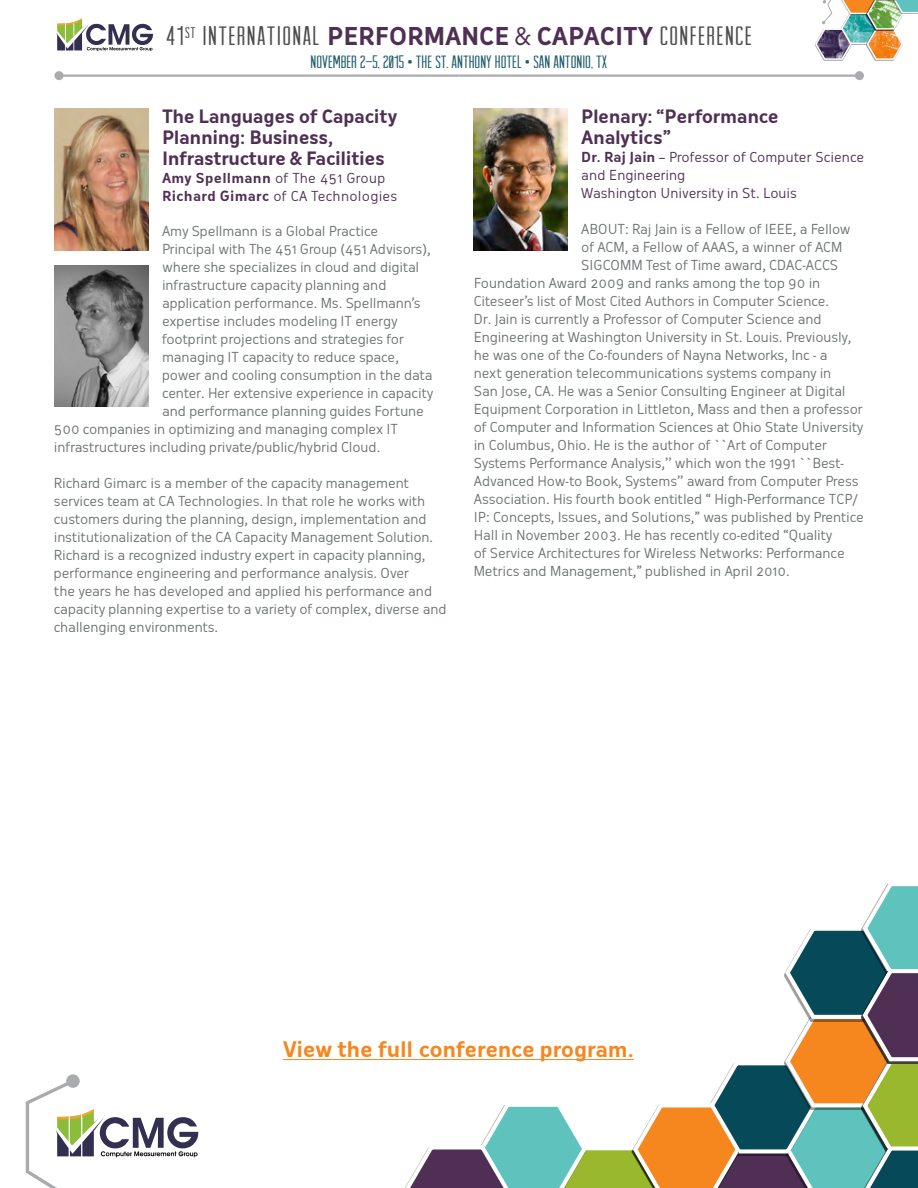
<style>
.page{position:relative;width:918px;height:1188px;background:#fff}
.page>*{position:absolute;margin:0;border:0;box-sizing:border-box;transform-origin:0 0}
.t1{font:27px "Arvil Sans";letter-spacing:.05em;color:#4d4d4f}
.t2{font:700 21px "Oceania";letter-spacing:-.015em;color:#f6871f}
.t3{font:700 18px/21px "Oceania";letter-spacing:-.02em;color:#4f3054}
.t4{font:18px "Arvil Sans";color:#1f5c6a}
.t5{font:13.5px/18px "Oceania";letter-spacing:-.015em;color:#6c7172}
.t6{font:13.5px/18px "Oceania";color:#4f3054}
.s1{font-family:"Oceania";font-weight:700;font-size:24px;color:#4f3054}
.s2{font-family:"Oceania";font-size:24px;color:#4f3054}
.s3{font-weight:700}
</style>
<div class="page">
<hr style="left:283px;top:1059px;width:351px;height:1px;background:#f6871f">
<svg style="left:56px;top:18px;width:97px;height:33px"></svg>
<img style="left:815px;top:0;width:103px;height:61px">
<hr style="left:459px;top:75px;width:400px;height:2px;background:#a9abae">
<div style="left:855px;top:71px;width:9px;height:9px;background:#a9abae;border-radius:50%"></div>
<hr style="left:59px;top:75px;width:400px;height:2px;background:#a9abae">
<div style="left:55px;top:71px;width:9px;height:9px;background:#a9abae;border-radius:50%"></div>
<svg style="left:401px;top:884px;width:517px;height:304px"></svg>
<svg style="left:25px;top:1082px;width:173px;height:106px"></svg>
<div style="left:66px;top:1074px;width:14px;height:14px;background:#a9abae;border-radius:50%"></div>
<img style="left:474px;top:109px;width:94px;height:141px">
<img style="left:55px;top:109px;width:94px;height:141px">
<img style="left:55px;top:266px;width:94px;height:141px">
<h1 class="t1" style="left:166px;top:21px;width:587px">41<sup>ST</sup> INTERNATIONAL <span class="s1">PERFORMANCE</span> <span class="s2">&amp;</span> <span class="s1">CAPACITY</span> CONFERENCE</h1>
<h3 class="t4" style="left:311px;top:52px;width:298px">NOVEMBER 2–5, 2015 • THE ST. ANTHONY HOTEL • SAN ANTONIO, TX</h3>
<h3 class="t3" style="left:162px;top:106px;width:237px">The Languages of Capacity<br>Planning: Business,<br>Infrastructure &amp; Facilities</h3>
<p class="t6" style="left:162px;top:169px;width:237px"><span class="s3">Amy Spellmann</span> of The 451 Group<br><span class="s3">Richard Gimarc</span> of CA Technologies</p>
<p class="t5" style="left:162px;top:223px;width:218px">Amy Spellmann is a Global Practice</p>
<p class="t5" style="left:162px;top:241px;width:270px">Principal with The 451 Group (451 Advisors),</p>
<p class="t5" style="left:162px;top:258px;width:259px">where she specializes in cloud and digital</p>
<p class="t5" style="left:162px;top:276px;width:226px">infrastructure capacity planning and</p>
<p class="t5" style="left:162px;top:294px;width:260px">application performance. Ms. Spellmann’s</p>
<p class="t5" style="left:162px;top:312px;width:237px">expertise includes modeling IT energy</p>
<p class="t5" style="left:162px;top:330px;width:244px">footprint projections and strategies for</p>
<p class="t5" style="left:162px;top:348px;width:239px">managing IT capacity to reduce space,</p>
<p class="t5" style="left:162px;top:366px;width:272px">power and cooling consumption in the data</p>
<p class="t5" style="left:162px;top:384px;width:273px">center. Her extensive experience in capacity</p>
<p class="t5" style="left:162px;top:402px;width:264px">and performance planning guides Fortune</p>
<p class="t5" style="left:54px;top:420px;width:345px">500 companies in optimizing and managing complex IT</p>
<p class="t5" style="left:54px;top:438px;width:328px">infrastructures including private/public/hybrid Cloud.</p>
<p class="t5" style="left:54px;top:474px;width:394px">Richard Gimarc is a member of the capacity management services team at CA Technologies. In that role he works with customers during the planning, design, implementation and institutionalization of the CA Capacity Management Solution.<br>Richard is a recognized industry expert in capacity planning, performance engineering and performance analysis. Over<br>the years he has developed and applied his performance and capacity planning expertise to a variety of complex, diverse and challenging environments.</p>
<h3 class="t3" style="left:581px;top:106px;width:199px">Plenary: “Performance<br>Analytics”</h3>
<p class="t6" style="left:581px;top:148px;width:284px"><span class="s3">Dr. Raj Jain</span> – Professor of Computer Science and Engineering<br>Washington University in St. Louis</p>
<p class="t5" style="left:581px;top:220px;width:271px">ABOUT: Raj Jain is a Fellow of IEEE, a Fellow</p>
<p class="t5" style="left:581px;top:238px;width:263px">of ACM, a Fellow of AAAS, a winner of ACM</p>
<p class="t5" style="left:581px;top:256px;width:258px">SIGCOMM Test of Time award, CDAC-ACCS</p>
<p class="t5" style="left:474px;top:274px;width:348px">Foundation Award 2009 and ranks among the top 90 in</p>
<p class="t5" style="left:474px;top:292px;width:357px">Citeseer’s list of Most Cited Authors in Computer Science.</p>
<p class="t5" style="left:474px;top:310px;width:350px">Dr. Jain is currently a Professor of Computer Science and</p>
<p class="t5" style="left:474px;top:328px;width:379px">Engineering at Washington University in St. Louis. Previously,</p>
<p class="t5" style="left:474px;top:346px;width:355px">he was one of the Co-founders of Nayna Networks, Inc - a</p>
<p class="t5" style="left:474px;top:364px;width:359px">next generation telecommunications systems company in</p>
<p class="t5" style="left:474px;top:382px;width:373px">San Jose, CA. He was a Senior Consulting Engineer at Digital</p>
<p class="t5" style="left:474px;top:400px;width:391px">Equipment Corporation in Littleton, Mass and then a professor</p>
<p class="t5" style="left:474px;top:418px;width:391px">of Computer and Information Sciences at Ohio State University</p>
<p class="t5" style="left:474px;top:436px;width:355px">in Columbus, Ohio. He is the author of ``Art of Computer</p>
<p class="t5" style="left:474px;top:454px;width:372px">Systems Performance Analysis,’’ which won the 1991 ``Best-</p>
<p class="t5" style="left:474px;top:472px;width:386px">Advanced How-to Book, Systems’’ award from Computer Press</p>
<p class="t5" style="left:474px;top:490px;width:385px">Association. His fourth book entitled “ High-Performance TCP/</p>
<p class="t5" style="left:474px;top:508px;width:392px">IP: Concepts, Issues, and Solutions,” was published by Prentice</p>
<p class="t5" style="left:474px;top:526px;width:360px">Hall in November 2003. He has recently co-edited “Quality</p>
<p class="t5" style="left:474px;top:544px;width:372px">of Service Architectures for Wireless Networks: Performance</p>
<p class="t5" style="left:474px;top:562px;width:317px">Metrics and Management,” published in April 2010.</p>
<h2 class="t2" style="left:283px;top:1036px;width:352px">View the full conference program.</h2>
</div>
